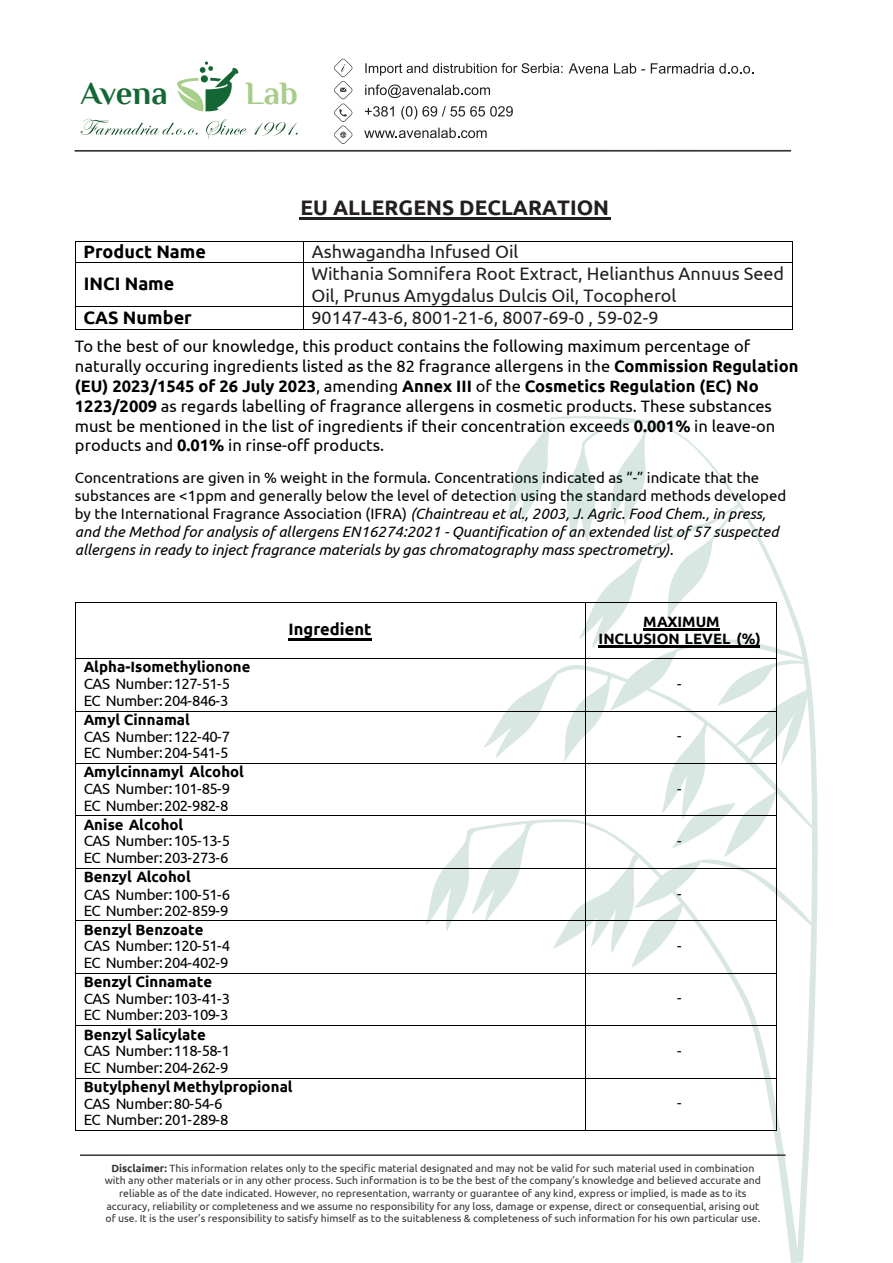
<style>
.page{position:relative;width:893px;height:1263px;background:#fff}
.page>*{position:absolute;margin:0;border:0;box-sizing:border-box;transform-origin:0 0}
.t1{font:700 32.55px "Philosopher";letter-spacing:-.005em;color:#146735}
.t2{font:700 32.55px "Philosopher";color:#a8cd8a}
.t3{font:700 21px "Ubuntu";color:#231f20}
.t4{font:18px/22px "Ubuntu";color:#231f20}
.t5{font:700 18px/33.9px "Ubuntu";color:#000}
.t6{font:16.5px/19.8px "Ubuntu";color:#000}
.t7{font:700 16.5px "Ubuntu";color:#000}
.t8{font:15px/18px "Ubuntu";letter-spacing:-.015em;color:#000}
.t9{font:15px/16.5px "Ubuntu";letter-spacing:-.04em;color:#000}
.t10{font:700 15px/17.2px "Ubuntu";color:#000;text-align:center}
.t11{font:10.5px/12.6px "Ubuntu";color:#353535;text-align:center}
.s1{font-weight:700}
.s2{font-style:italic}
</style>
<div class="page">
<hr style="left:299px;top:218px;width:311px;height:2px;background:#231f20">
<svg style="left:797px;top:762px;width:21px;height:501px"></svg>
<svg style="left:728px;top:974px;width:71px;height:287px"></svg>
<hr style="left:80px;top:1154px;width:706px;height:2px;background:#353535">
<hr style="left:75px;top:150px;width:716px;height:2px;background:#353535">
<svg style="left:569px;top:63px;width:39px;height:11px"></svg>
<svg style="left:614px;top:63px;width:31px;height:11px"></svg>
<svg style="left:651px;top:63px;width:102px;height:11px"></svg>
<svg style="left:365px;top:85px;width:125px;height:13px"></svg>
<svg style="left:365px;top:106px;width:29px;height:11px"></svg>
<svg style="left:401px;top:106px;width:112px;height:13px"></svg>
<svg style="left:364px;top:128px;width:123px;height:10px"></svg>
<svg style="left:177px;top:61px;width:62px;height:50px"></svg>
<svg style="left:365px;top:63px;width:198px;height:13px"></svg>
<svg style="left:334px;top:59px;width:18px;height:85px"></svg>
<svg style="left:81px;top:119px;width:117px;height:16px"></svg>
<svg style="left:206px;top:119px;width:41px;height:19px"></svg>
<svg style="left:254px;top:122px;width:44px;height:14px"></svg>
<hr style="left:289px;top:638px;width:83px;height:3px;background:#000">
<hr style="left:76px;top:602px;width:509px;height:1px;background:#000">
<hr style="left:75px;top:603px;width:1px;height:55px;background:#000">
<hr style="left:76px;top:658px;width:509px;height:1px;background:#000">
<hr style="left:75px;top:659px;width:1px;height:52px;background:#000">
<hr style="left:76px;top:711px;width:509px;height:1px;background:#000">
<hr style="left:75px;top:711px;width:1px;height:52px;background:#000">
<hr style="left:76px;top:763px;width:509px;height:1px;background:#000">
<hr style="left:75px;top:764px;width:1px;height:51px;background:#000">
<hr style="left:76px;top:815px;width:509px;height:1px;background:#000">
<hr style="left:75px;top:816px;width:1px;height:52px;background:#000">
<hr style="left:76px;top:868px;width:509px;height:1px;background:#000">
<hr style="left:75px;top:869px;width:1px;height:51px;background:#000">
<hr style="left:76px;top:920px;width:509px;height:1px;background:#000">
<hr style="left:75px;top:921px;width:1px;height:52px;background:#000">
<hr style="left:76px;top:973px;width:509px;height:1px;background:#000">
<svg style="left:426px;top:416px;width:387px;height:558px"></svg>
<hr style="left:75px;top:974px;width:1px;height:51px;background:#000">
<hr style="left:585px;top:974px;width:1px;height:51px;background:#000">
<hr style="left:776px;top:974px;width:1px;height:51px;background:#000">
<hr style="left:76px;top:1025px;width:509px;height:1px;background:#000">
<hr style="left:586px;top:1025px;width:190px;height:1px;background:#000">
<hr style="left:75px;top:1026px;width:1px;height:52px;background:#000">
<hr style="left:585px;top:1026px;width:1px;height:52px;background:#000">
<hr style="left:776px;top:1026px;width:1px;height:52px;background:#000">
<hr style="left:76px;top:1078px;width:509px;height:1px;background:#000">
<hr style="left:586px;top:1078px;width:190px;height:1px;background:#000">
<hr style="left:75px;top:1078px;width:1px;height:52px;background:#000">
<hr style="left:76px;top:1130px;width:509px;height:1px;background:#000">
<hr style="left:585px;top:1078px;width:1px;height:52px;background:#000">
<hr style="left:586px;top:1130px;width:190px;height:1px;background:#000">
<hr style="left:776px;top:1078px;width:1px;height:52px;background:#000">
<hr style="left:76px;top:241px;width:228px;height:1px;background:#000">
<hr style="left:304px;top:241px;width:488px;height:1px;background:#000">
<svg style="left:75px;top:241px;width:1px;height:22px"></svg>
<hr style="left:76px;top:262px;width:228px;height:1px;background:#000">
<hr style="left:304px;top:262px;width:488px;height:1px;background:#000">
<svg style="left:792px;top:241px;width:1px;height:21px"></svg>
<hr style="left:75px;top:263px;width:1px;height:43px;background:#000">
<hr style="left:304px;top:263px;width:1px;height:43px;background:#000">
<hr style="left:792px;top:262px;width:1px;height:44px;background:#000">
<hr style="left:76px;top:306px;width:228px;height:1px;background:#000">
<hr style="left:304px;top:306px;width:488px;height:1px;background:#000">
<svg style="left:75px;top:306px;width:1px;height:24px"></svg>
<hr style="left:76px;top:329px;width:228px;height:1px;background:#000">
<hr style="left:304px;top:329px;width:488px;height:1px;background:#000">
<svg style="left:792px;top:306px;width:1px;height:24px"></svg>
<h1 class="t1" style="left:81px;top:76px;width:88px">Avena</h1>
<h1 class="t2" style="left:245px;top:76px;width:54px">Lab</h1>
<h2 class="t3" style="left:300px;top:194px;width:310px">EU ALLERGENS DECLARATION</h2>
<h3 class="t5" style="left:83px;top:235px;width:124px">Product Name</h3>
<h3 class="t4" style="left:312px;top:240px;width:208px">Ashwagandha Infused Oil</h3>
<h3 class="t5" style="left:83px;top:266px;width:110px">INCI Name<br>CAS Number</h3>
<h3 class="t4" style="left:311px;top:262px;width:474px">Withania Somnifera Root Extract, Helianthus Annuus Seed<br>Oil, Prunus Amygdalus Dulcis Oil, Tocopherol<br>90147-43-6, 8001-21-6, 8007-69-0 , 59-02-9</h3>
<p class="t6" style="left:75px;top:336px;width:725px">To the best of our knowledge, this product contains the following maximum percentage of naturally occuring ingredients listed as the 82 fragrance allergens in the <span class="s1">Commission Regulation (EU) 2023/1545 of 26 July 2023</span>, amending <span class="s1">Annex III</span> of the <span class="s1">Cosmetics Regulation (EC) No 1223/2009</span> as regards labelling of fragrance allergens in cosmetic products. These substances must be mentioned in the list of ingredients if their concentration exceeds <span class="s1">0.001%</span> in leave-on products and <span class="s1">0.01%</span> in rinse-off products.</p>
<p class="t8" style="left:75px;top:468px;width:713px">Concentrations are given in % weight in the formula. Concentrations indicated as “-” indicate that the substances are &lt;1ppm and generally below the level of detection using the standard methods developed by the International Fragrance Association (IFRA) <span class="s2">(Chaintreau et al., 2003, J. Agric. Food Chem., in press, and the Method for analysis of allergens EN16274:2021 - Quantification of an extended list of 57 suspected allergens in ready to inject fragrance materials by gas chromatography mass spectrometry).</span></p>
<h3 class="t7" style="left:289px;top:619px;width:84px">Ingredient</h3>
<h3 class="t10" style="left:599px;top:612px;width:164px">MAXIMUM<br>INCLUSION LEVEL (%)</h3>
<h3 class="t10" style="left:84px;top:658px;width:168px">Alpha-Isomethylionone</h3>
<h3 class="t9" style="left:84px;top:675px;width:148px">CAS Number:127-51-5<br>EC Number:204-846-3</h3>
<h3 class="t8" style="left:677px;top:674px;width:6px">-</h3>
<h3 class="t10" style="left:84px;top:711px;width:108px">Amyl Cinnamal</h3>
<h3 class="t9" style="left:84px;top:728px;width:148px">CAS Number:122-40-7<br>EC Number:204-541-5</h3>
<h3 class="t8" style="left:677px;top:726px;width:6px">-</h3>
<h3 class="t10" style="left:84px;top:763px;width:162px">Amylcinnamyl Alcohol</h3>
<h3 class="t9" style="left:84px;top:780px;width:148px">CAS Number:101-85-9<br>EC Number:202-982-8</h3>
<h3 class="t8" style="left:677px;top:779px;width:6px">-</h3>
<h3 class="t10" style="left:84px;top:815px;width:101px">Anise Alcohol</h3>
<h3 class="t9" style="left:84px;top:832px;width:148px">CAS Number:105-13-5<br>EC Number:203-273-6</h3>
<h3 class="t8" style="left:677px;top:831px;width:6px">-</h3>
<h3 class="t10" style="left:84px;top:868px;width:108px">Benzyl Alcohol</h3>
<h3 class="t9" style="left:84px;top:886px;width:148px">CAS Number:100-51-6<br>EC Number:202-859-9</h3>
<h3 class="t8" style="left:677px;top:884px;width:6px">-</h3>
<h3 class="t10" style="left:84px;top:920px;width:121px">Benzyl Benzoate</h3>
<h3 class="t9" style="left:84px;top:937px;width:148px">CAS Number:120-51-4<br>EC Number:204-402-9</h3>
<h3 class="t8" style="left:677px;top:936px;width:6px">-</h3>
<h3 class="t10" style="left:84px;top:973px;width:130px">Benzyl Cinnamate</h3>
<h3 class="t9" style="left:84px;top:990px;width:148px">CAS Number:103-41-3<br>EC Number:203-109-3</h3>
<h3 class="t8" style="left:677px;top:988px;width:6px">-</h3>
<h3 class="t10" style="left:84px;top:1025px;width:124px">Benzyl Salicylate</h3>
<h3 class="t9" style="left:84px;top:1042px;width:148px;line-height:17px">CAS Number:118-58-1<br>EC Number:204-262-9</h3>
<h3 class="t8" style="left:677px;top:1041px;width:6px">-</h3>
<h3 class="t10" style="left:84px;top:1078px;width:210px">Butylphenyl Methylpropional</h3>
<h3 class="t9" style="left:84px;top:1095px;width:146px">CAS Number:80-54-6<br>EC Number:201-289-8</h3>
<h3 class="t8" style="left:677px;top:1093px;width:6px">-</h3>
<p class="t11" style="left:105px;top:1161px;width:658px"><span class="s1">Disclaimer:</span> This information relates only to the specific material designated and may not be valid for such material used in combination with any other materials or in any other process. Such information is to be the best of the company’s knowledge and believed accurate and reliable as of the date indicated. However, no representation, warranty or guarantee of any kind, express or implied, is made as to its accuracy, reliability or completeness and we assume no responsibility for any loss, damage or expense, direct or consequential, arising out of use. It is the user’s responsibility to satisfy himself as to the suitableness &amp; completeness of such information for his own particular use.</p>
</div>
